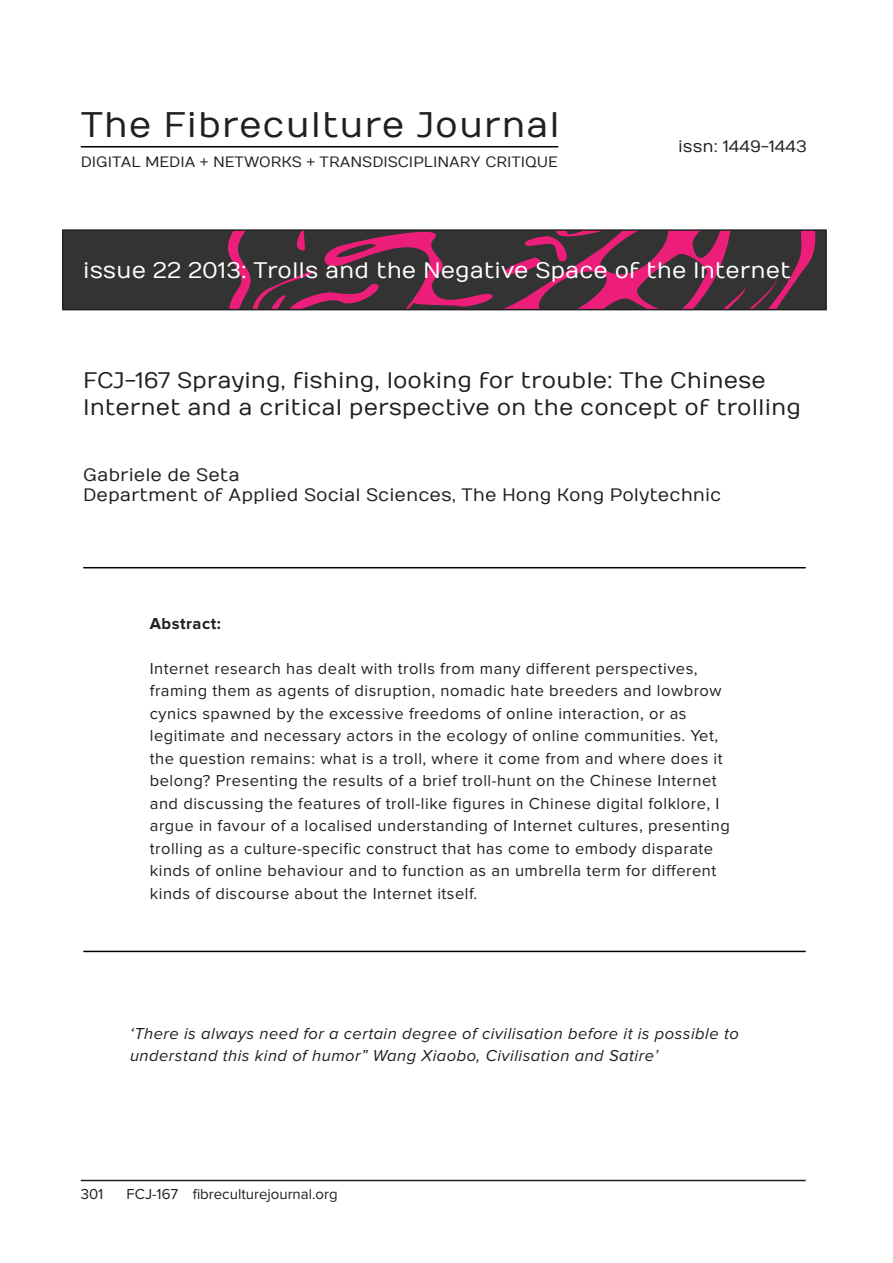
<style>
.page{position:relative;width:893px;height:1263px;background:#fff}
.page>*{position:absolute;margin:0;border:0;box-sizing:border-box;transform-origin:0 0}
.t1{font:35.55px "Numans";letter-spacing:.02em;color:#231f20}
.Paper_Heading{font:22.5px/27px "Numans";color:#231f20}
.BannerHeading{font:22.5px "Numans";color:#fff}
.Heading_Names_Afill{font:18px/19.5px "Numans";color:#231f20}
.Main_Paragraph_Setti{font:16.5px/22.5px "Proxima Nova";letter-spacing:.03em;color:#231f20}
.Citation{font:italic 16.5px/22.5px "Proxima Nova";letter-spacing:.03em;color:#231f20}
.t2{font:16.5px "Numans";color:#231f20}
.Main_Paragraph_Setti-2{font:700 16.5px "Proxima Nova";letter-spacing:.03em;color:#231f20}
.t3{font:15px "Numans";color:#231f20}
.t4{font:15px "Proxima Nova";color:#231f20}
</style>
<div class="page">
<div style="left:63px;top:230px;width:763px;height:80px;background:#333"></div>
<svg style="left:228px;top:232px;width:588px;height:75px"></svg>
<svg style="left:250px;top:232px;width:546px;height:75px"></svg>
<div style="left:62px;top:229px;width:765px;height:81px;border:2px solid #231f20"></div>
<hr style="left:81px;top:1180px;width:725px;height:1px;background:#231f20">
<hr style="left:81px;top:146px;width:477px;height:1px;background:#000">
<hr style="left:83px;top:567px;width:723px;height:1px;background:#000">
<hr style="left:83px;top:951px;width:723px;height:1px;background:#000">
<p class="t1" style="left:81px;top:105px;width:480px">The Fibreculture Journal</p>
<p class="t3" style="left:81px;top:153px;width:479px">DIGITAL MEDIA + NETWORKS + TRANSDISCIPLINARY CRITIQUE</p>
<p class="t2" style="left:678px;top:137px;width:130px">issn: 1449-1443</p>
<p class="BannerHeading" style="left:83px;top:257px;width:709px">issue 22 2013: Trolls and the Negative Space of the Internet</p>
<p class="Paper_Heading" style="left:83px;top:367px;width:719px">FCJ-167 Spraying, fishing, looking for trouble: The Chinese<br>Internet and a critical perspective on the concept of trolling</p>
<p class="Heading_Names_Afill" style="left:83px;top:466px;width:640px">Gabriele de Seta<br>Department of Applied Social Sciences, The Hong Kong Polytechnic</p>
<p class="Main_Paragraph_Setti-2" style="left:150px;top:614px;width:73px">Abstract:</p>
<p class="Main_Paragraph_Setti" style="left:150px;top:657px;width:582px">Internet research has dealt with trolls from many different perspectives, framing them as agents of disruption, nomadic hate breeders and lowbrow cynics spawned by the excessive freedoms of online interaction, or as legitimate and necessary actors in the ecology of online communities. Yet, the question remains: what is a troll, where it come from and where does it belong? Presenting the results of a brief troll-hunt on the Chinese Internet and discussing the features of troll-like figures in Chinese digital folklore, I argue in favour of a localised understanding of Internet cultures, presenting trolling as a culture-specific construct that has come to embody disparate kinds of online behaviour and to function as an umbrella term for different kinds of discourse about the Internet itself.</p>
<p class="Citation" style="left:130px;top:1022px;width:610px">‘There is always need for a certain degree of civilisation before it is possible to understand this kind of humor” Wang Xiaobo, Civilisation and Satire’</p>
<p class="t4" style="left:81px;top:1185px;width:24px">301</p>
<p class="t4" style="left:127px;top:1185px;width:213px">FCJ-167 fibreculturejournal.org</p>
</div>
